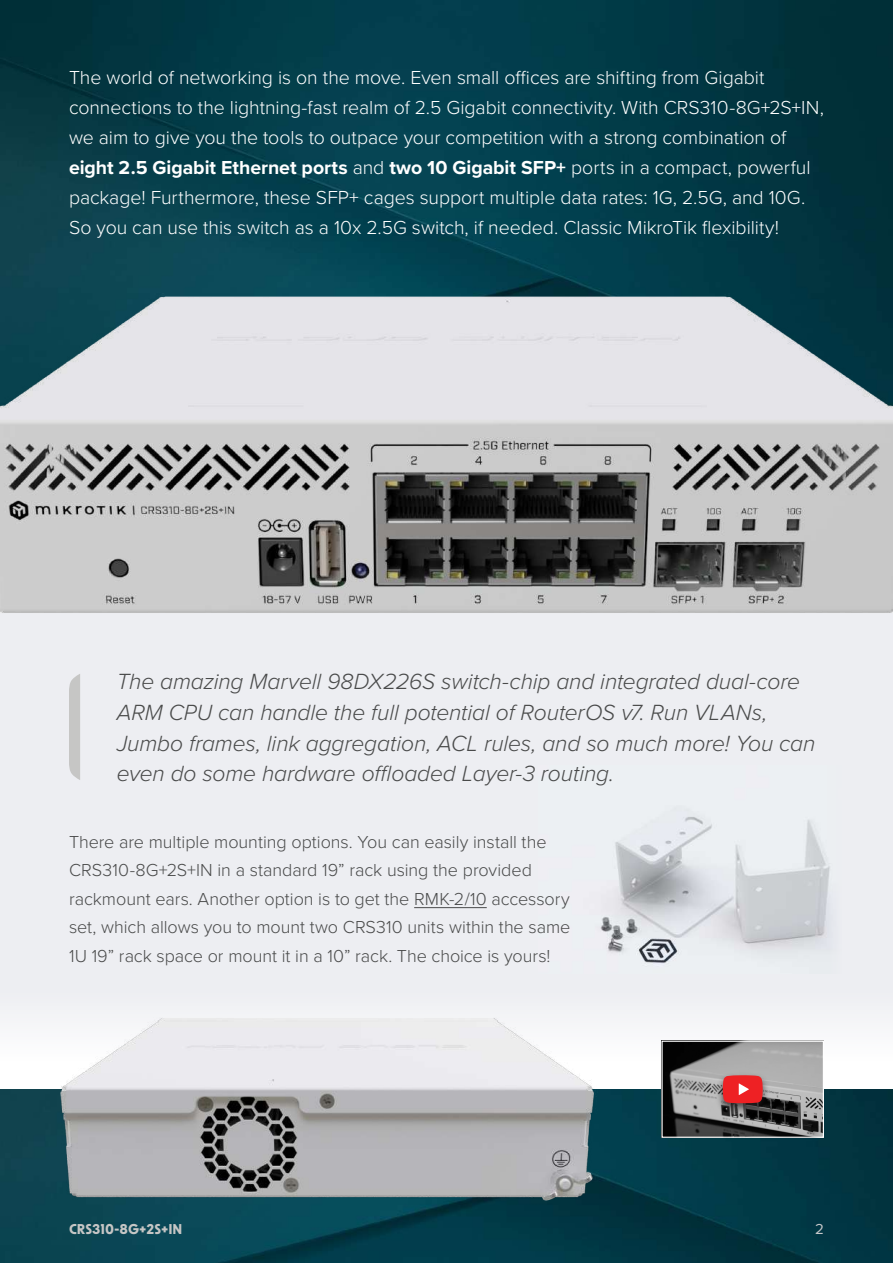
<style>
.page{position:relative;width:893px;height:1263px;background:#fff}
.page>*{position:absolute;margin:0;border:0;box-sizing:border-box;transform-origin:0 0}
.t1{font:italic 300 22.8px/30.9px "Proxima Nova";letter-spacing:-.005em;color:#494a4a}
.t2{font:300 19.5px/30px "Proxima Nova";letter-spacing:-.005em;color:#fff}
.t3{font:300 18px/28.5px "Proxima Nova";letter-spacing:-.005em;color:#494a4a}
.t4{font:15px "Proxima Nova";color:#c7c8ca}
.t5{font:700 13.5px "New Order";color:#c6c6c5}
.s1{font-weight:700}
</style>
<div class="page">
<div style="left:0;top:614px;width:893px;height:483px;background:#edeef2"></div>
<img style="left:600px;top:816px;width:231px;height:147px">
<img style="left:0;top:1089px;width:893px;height:174px">
<img style="left:0;top:0;width:893px;height:284px">
<hr style="left:414px;top:907px;width:73px;height:1px;background:#494a4a">
<svg style="left:69px;top:674px;width:11px;height:106px"></svg>
<img style="left:21px;top:1018px;width:616px;height:218px">
<svg style="left:661px;top:1040px;width:163px;height:98px;background:#817475"></svg>
<img style="left:0;top:284px;width:893px;height:330px">
<p class="t2" style="left:69px;top:62px;width:756px">The world of networking is on the move. Even small offices are shifting from Gigabit connections to the lightning-fast realm of 2.5 Gigabit connectivity. With CRS310-8G+2S+IN, we aim to give you the tools to outpace your competition with a strong combination of <span class="s1">eight 2.5 Gigabit Ethernet ports</span> and <span class="s1">two 10 Gigabit SFP+</span> ports in a compact, powerful package! Furthermore, these SFP+ cages support multiple data rates: 1G, 2.5G, and 10G.<br>So you can use this switch as a 10x 2.5G switch, if needed. Classic MikroTik flexibility!</p>
<p class="t1" style="left:117px;top:664px;width:700px">The amazing Marvell 98DX226S switch-chip and integrated dual-core ARM CPU can handle the full potential of RouterOS v7. Run VLANs, Jumbo frames, link aggregation, ACL rules, and so much more! You can even do some hardware offloaded Layer-3 routing.</p>
<p class="t3" style="left:69px;top:826px;width:503px">There are multiple mounting options. You can easily install the CRS310-8G+2S+IN in a standard 19” rack using the provided rackmount ears. Another option is to get the RMK-2/10 accessory set, which allows you to mount two CRS310 units within the same 1U 19” rack space or mount it in a 10” rack. The choice is yours!</p>
<p class="t5" style="left:69px;top:1220px;width:115px">CRS310-8G+2S+IN</p>
<p class="t4" style="left:815px;top:1218px;width:10px">2</p>
</div>
